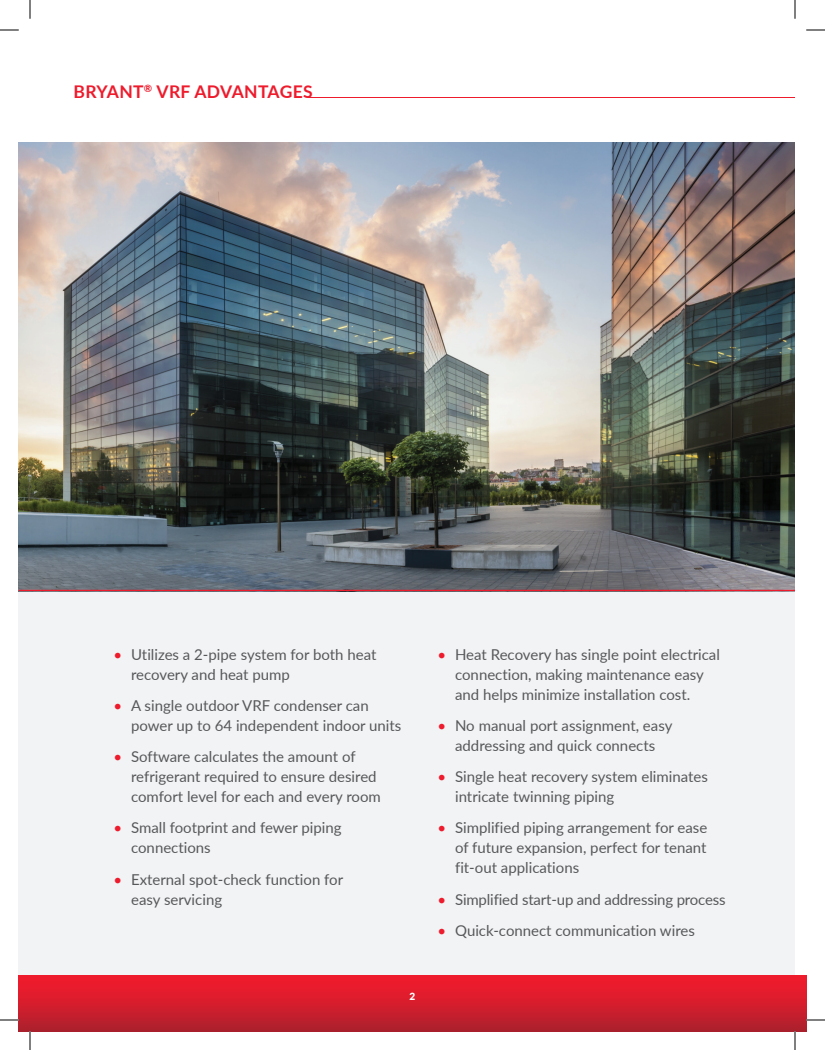
<style>
.page{position:relative;width:825px;height:1050px;background:#fff}
.page>*{position:absolute;margin:0;border:0;box-sizing:border-box;transform-origin:0 0}
.t1{font:700 17.5px "Lato";letter-spacing:.02em;color:#ee1b2c}
.t2{font:15px/20px "Lato";color:#57585a}
.t3{font:900 10px "Lato";color:#fff}
.s1{color:#ee1b2c}
</style>
<div class="page">
<div style="left:19px;top:570px;width:776px;height:405px;background:#f2f3f4"></div>
<img style="left:19px;top:143px;width:776px;height:447px">
<hr style="left:308px;top:97px;width:487px;height:1px;background:#ee1b2c">
<hr style="left:19px;top:590px;width:776px;height:1px;background:#ee1b2c">
<div style="left:19px;top:975px;width:776px;height:56px;background:linear-gradient(to bottom,#f81a2c,#b1202d)"></div>
<svg style="left:795px;top:975px;width:11px;height:56px"></svg>
<svg style="left:0;top:29px;width:19px;height:2px"></svg>
<svg style="left:806px;top:29px;width:19px;height:2px"></svg>
<svg style="left:0;top:1019px;width:19px;height:2px"></svg>
<svg style="left:806px;top:1019px;width:19px;height:2px"></svg>
<svg style="left:29px;top:0;width:2px;height:19px"></svg>
<svg style="left:29px;top:1031px;width:2px;height:19px"></svg>
<svg style="left:794px;top:0;width:2px;height:19px"></svg>
<svg style="left:794px;top:1031px;width:2px;height:19px"></svg>
<p class="t1" style="left:74px;top:79px;width:241px">BRYANT<sup>®</sup> VRF ADVANTAGES</p>
<p class="t2" style="left:131px;top:644px;width:247px;text-indent:-18px"><span class="s1">•</span> Utilizes a 2-pipe system for both heat recovery and heat pump</p>
<p class="t2" style="left:131px;top:695px;width:272px;text-indent:-18px"><span class="s1">•</span> A single outdoor VRF condenser can power up to 64 independent indoor units</p>
<p class="t2" style="left:131px;top:746px;width:251px;text-indent:-18px"><span class="s1">•</span> Software calculates the amount of refrigerant required to ensure desired comfort level for each and every room</p>
<p class="t2" style="left:131px;top:817px;width:212px;text-indent:-18px"><span class="s1">•</span> Small footprint and fewer piping connections</p>
<p class="t2" style="left:131px;top:869px;width:214px;text-indent:-18px"><span class="s1">•</span> External spot-check function for easy servicing</p>
<p class="t3" style="left:410px;top:989px;width:7px">2</p>
<p class="t2" style="left:455px;top:644px;width:266px;text-indent:-18px"><span class="s1">•</span> Heat Recovery has single point electrical connection, making maintenance easy and helps minimize installation cost.</p>
<p class="t2" style="left:438px;top:715px;width:236px;text-align:center"><span class="s1">•</span> No manual port assignment, easy addressing and quick connects</p>
<p class="t2" style="left:455px;top:766px;width:254px;text-indent:-18px"><span class="s1">•</span> Single heat recovery system eliminates intricate twinning piping</p>
<p class="t2" style="left:455px;top:817px;width:254px;text-align:justify;text-indent:-18px"><span class="s1">•</span> Simplified piping arrangement for ease of future expansion, perfect for tenant fit-out applications</p>
<p class="t2" style="left:438px;top:888px;width:290px"><span class="s1">•</span> Simplified start-up and addressing process</p>
<p class="t2" style="left:438px;top:920px;width:259px"><span class="s1">•</span> Quick-connect communication wires</p>
</div>
